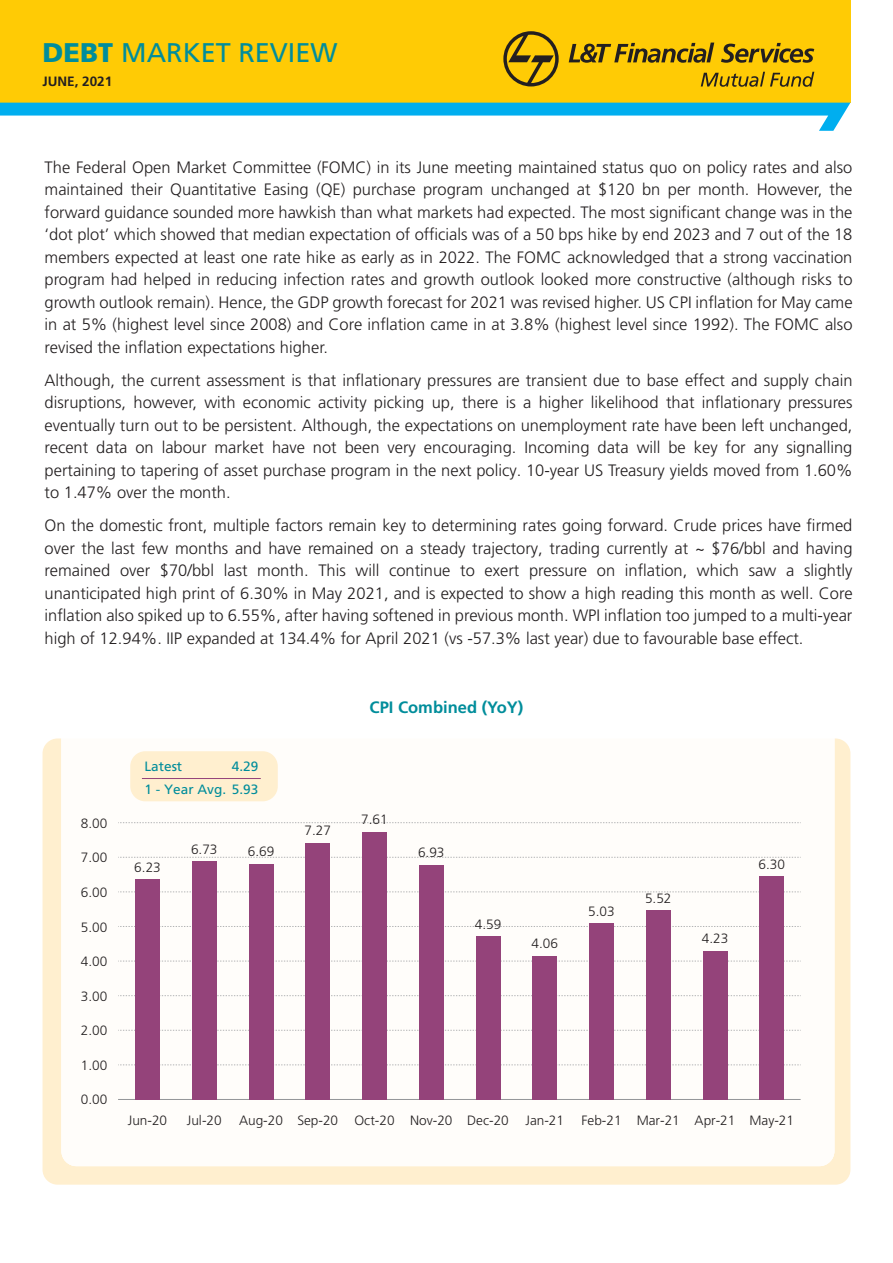
<style>
.page{position:relative;width:893px;height:1263px;background:#fff}
.page>*{position:absolute;margin:0;border:0;box-sizing:border-box;transform-origin:0 0}
.t1{font:27px "Frutiger LT Pro";color:#008d9b}
.t2{font:300 16.5px/22.5px "Frutiger LT Pro";color:#231f20;text-align:justify}
.t3{font:700 16.5px "Frutiger LT Pro";color:#008d9b}
.t4{font:300 13.5px "Frutiger LT Pro";color:#231f20}
.t5{font:13.5px/22.2px "Frutiger LT Pro";color:#008d9b;text-align:right}
.t6{font:700 13.5px "Frutiger LT Pro";color:#231f20}
.s1{font-weight:900}
</style>
<div class="page">
<div style="left:0;top:0;width:850px;height:103px;background:#ffcb05"></div>
<svg style="left:0;top:103px;width:850px;height:28px"></svg>
<svg style="left:503px;top:31px;width:56px;height:55px"></svg>
<svg style="left:701px;top:72px;width:113px;height:15px"></svg>
<svg style="left:569px;top:43px;width:145px;height:20px"></svg>
<svg style="left:721px;top:43px;width:93px;height:20px"></svg>
<div style="left:43px;top:738px;width:807px;height:447px;background:#ffefcf;border-radius:15px"></div>
<div style="left:61px;top:722px;width:773px;height:444px;background:#fff;border-radius:15px"></div>
<hr style="left:118px;top:1099px;width:683px;height:1px;background:#939598">
<svg style="left:118px;top:1064px;width:683px;height:1px"></svg>
<svg style="left:118px;top:1030px;width:683px;height:1px"></svg>
<svg style="left:118px;top:995px;width:683px;height:1px"></svg>
<svg style="left:118px;top:961px;width:683px;height:1px"></svg>
<svg style="left:118px;top:926px;width:683px;height:1px"></svg>
<svg style="left:118px;top:891px;width:683px;height:1px"></svg>
<svg style="left:118px;top:857px;width:683px;height:1px"></svg>
<svg style="left:118px;top:822px;width:683px;height:1px"></svg>
<div style="left:476px;top:936px;width:24px;height:163px;background:#94437a"></div>
<div style="left:419px;top:864px;width:25px;height:235px;background:#94437a"></div>
<div style="left:362px;top:832px;width:25px;height:267px;background:#94437a"></div>
<div style="left:305px;top:843px;width:25px;height:256px;background:#94437a"></div>
<div style="left:249px;top:864px;width:24px;height:235px;background:#94437a"></div>
<div style="left:192px;top:861px;width:25px;height:238px;background:#94437a"></div>
<div style="left:135px;top:879px;width:25px;height:220px;background:#94437a"></div>
<div style="left:532px;top:956px;width:25px;height:143px;background:#94437a"></div>
<div style="left:589px;top:923px;width:25px;height:176px;background:#94437a"></div>
<div style="left:646px;top:910px;width:25px;height:189px;background:#94437a"></div>
<div style="left:703px;top:951px;width:24px;height:148px;background:#94437a"></div>
<div style="left:759px;top:876px;width:25px;height:223px;background:#94437a"></div>
<div style="left:130px;top:751px;width:148px;height:50px;background:#ffefcf;border-radius:15px"></div>
<hr style="left:142px;top:778px;width:119px;height:1px;background:#94437a">
<h1 class="t1" style="left:43px;top:37px;width:296px"><span class="s1">DEBT</span> MARKET REVIEW</h1>
<p class="t6" style="left:43px;top:73px;width:71px">JUNE, 2021</p>
<p class="t2" style="left:45px;top:156px;width:809px">The Federal Open Market Committee (FOMC) in its June meeting maintained status quo on policy rates and also maintained their Quantitative Easing (QE) purchase program unchanged at $120 bn per month. However, the forward guidance sounded more hawkish than what markets had expected. The most significant change was in the ‘dot plot’ which showed that median expectation of officials was of a 50 bps hike by end 2023 and 7 out of the 18 members expected at least one rate hike as early as in 2022. The FOMC acknowledged that a strong vaccination program had helped in reducing infection rates and growth outlook looked more constructive (although risks to growth outlook remain). Hence, the GDP growth forecast for 2021 was revised higher. US CPI inflation for May came in at 5% (highest level since 2008) and Core inflation came in at 3.8% (highest level since 1992). The FOMC also revised the inflation expectations higher.</p>
<p class="t2" style="left:45px;top:369px;width:809px">Although, the current assessment is that inflationary pressures are transient due to base effect and supply chain disruptions, however, with economic activity picking up, there is a higher likelihood that inflationary pressures eventually turn out to be persistent. Although, the expectations on unemployment rate have been left unchanged, recent data on labour market have not been very encouraging. Incoming data will be key for any signalling pertaining to tapering of asset purchase program in the next policy. 10-year US Treasury yields moved from 1.60% to 1.47% over the month.</p>
<p class="t2" style="left:45px;top:514px;width:809px">On the domestic front, multiple factors remain key to determining rates going forward. Crude prices have firmed over the last few months and have remained on a steady trajectory, trading currently at ~ $76/bbl and having remained over $70/bbl last month. This will continue to exert pressure on inflation, which saw a slightly unanticipated high print of 6.30% in May 2021, and is expected to show a high reading this month as well. Core inflation also spiked up to 6.55%, after having softened in previous month. WPI inflation too jumped to a multi-year high of 12.94%. IIP expanded at 134.4% for April 2021 (vs -57.3% last year) due to favourable base effect.</p>
<p class="t4" style="left:81px;top:815px;width:28px">8.00</p>
<p class="t4" style="left:81px;top:850px;width:28px">7.00</p>
<p class="t4" style="left:81px;top:884px;width:28px">6.00</p>
<p class="t4" style="left:81px;top:919px;width:28px">5.00</p>
<p class="t4" style="left:81px;top:953px;width:28px">4.00</p>
<p class="t4" style="left:81px;top:988px;width:28px">3.00</p>
<p class="t4" style="left:81px;top:1023px;width:28px">2.00</p>
<p class="t4" style="left:81px;top:1057px;width:28px">1.00</p>
<p class="t4" style="left:81px;top:1092px;width:28px">0.00</p>
<p class="t5" style="left:144px;top:756px;width:115px">4.29<br>1 - Year Avg. 5.93</p>
<p class="t5" style="left:144px;top:756px;width:39px">Latest</p>
<p class="t4" style="left:134px;top:859px;width:28px">6.23</p>
<p class="t4" style="left:191px;top:841px;width:28px">6.73</p>
<p class="t4" style="left:248px;top:844px;width:28px">6.69</p>
<p class="t4" style="left:305px;top:823px;width:28px">7.27</p>
<p class="t3" style="left:370px;top:697px;width:155px">CPI Combined (YoY)</p>
<p class="t4" style="left:361px;top:812px;width:28px">7.61</p>
<p class="t4" style="left:418px;top:844px;width:28px">6.93</p>
<p class="t4" style="left:475px;top:916px;width:28px">4.59</p>
<p class="t4" style="left:532px;top:936px;width:28px">4.06</p>
<p class="t4" style="left:588px;top:903px;width:28px">5.03</p>
<p class="t4" style="left:645px;top:890px;width:28px">5.52</p>
<p class="t4" style="left:702px;top:931px;width:28px">4.23</p>
<p class="t4" style="left:758px;top:856px;width:28px">6.30</p>
<p class="t4" style="left:128px;top:1112px;width:41px">Jun-20</p>
<p class="t4" style="left:187px;top:1112px;width:36px">Jul-20</p>
<p class="t4" style="left:239px;top:1112px;width:326px">Aug-20 Sep-20 Oct-20 Nov-20 Dec-20 Jan-21</p>
<p class="t4" style="left:581px;top:1112px;width:214px">Feb-21 Mar-21 Apr-21 May-21</p>
</div>
